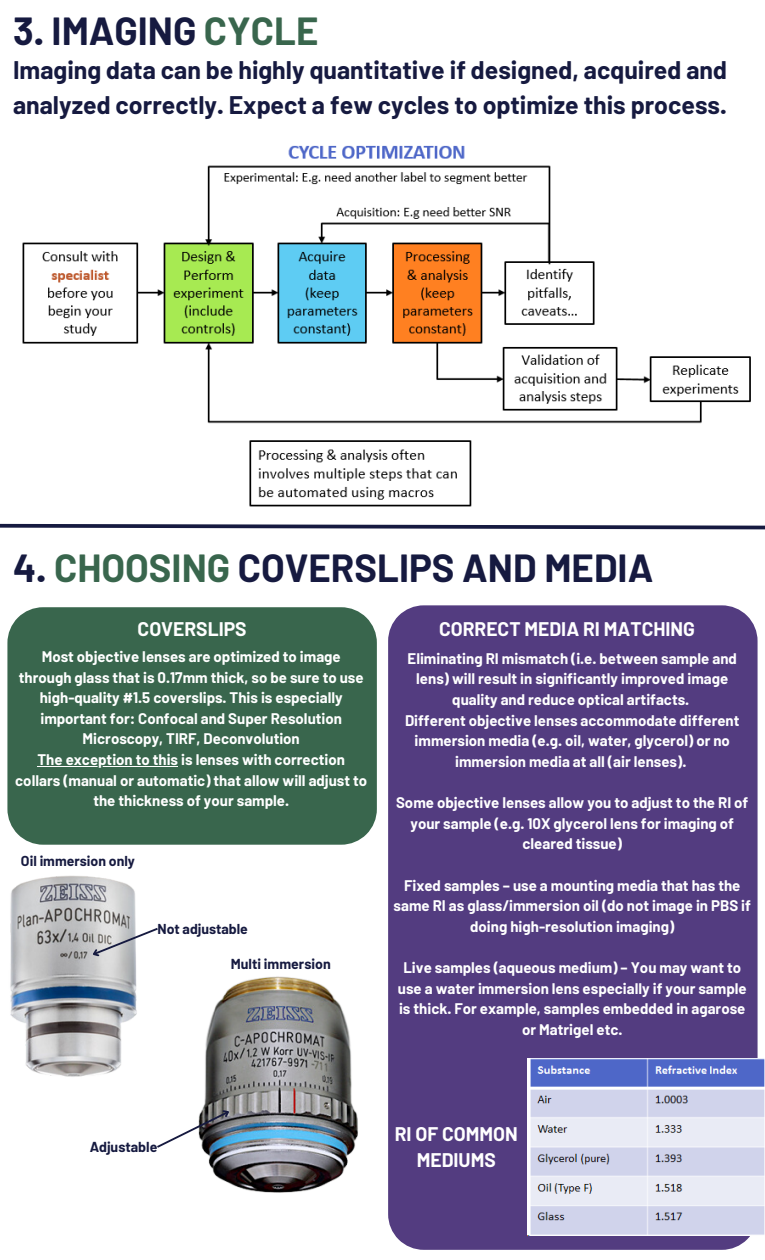
<style>
.page{position:relative;width:765px;height:1260px;background:#fff}
.page>*{position:absolute;margin:0;border:0;box-sizing:border-box;transform-origin:0 0}
.t1{font:700 38.25px "Barlow";color:#161a40}
.t2{font:700 24.88px/34.8px "Barlow";color:#161a40}
.t3{font:700 19.25px/26.2px "Barlow";color:#fff;text-align:center}
.t4{font:700 15px/20.6px "Barlow";color:#fff;text-align:center}
.t5{font:700 14.12px "Barlow";color:#161a40}
.t6{font:700 14px "Barlow";color:#161a40}
.s1{color:#39664d}
</style>
<div class="page">
<svg style="left:0;top:523px;width:765px;height:7px"></svg>
<div style="left:7px;top:607px;width:370px;height:238px;background:#39664d"></div>
<div style="left:388px;top:605px;width:370px;height:645px;background:#533c80"></div>
<img style="left:10px;top:875px;width:127px;height:202px">
<img style="left:202px;top:976px;width:156px;height:217px">
<svg style="left:157px;top:1106px;width:76px;height:43px"></svg>
<svg style="left:89px;top:926px;width:69px;height:34px"></svg>
<img style="left:527px;top:1058px;width:238px;height:177px">
<img style="left:22px;top:145px;width:729px;height:362px">
<hr style="left:38px;top:766px;width:140px;height:1px;background:#fff">
<p class="t1" style="left:13px;top:7px;width:307px">3. IMAGING <span class="s1">CYCLE</span></p>
<p class="t2" style="left:13px;top:52px;width:715px">Imaging data can be highly quantitative if designed, acquired and analyzed correctly. Expect a few cycles to optimize this process.</p>
<p class="t1" style="left:13px;top:544px;width:642px">4. <span class="s1">CHOOSING</span> COVERSLIPS AND MEDIA</p>
<p class="t3" style="left:138px;top:615px;width:111px">COVERSLIPS</p>
<p class="t3" style="left:439px;top:615px;width:257px">CORRECT MEDIA RI MATCHING</p>
<p class="t4" style="left:19px;top:646px;width:346px">Most objective lenses are optimized to image through glass that is 0.17mm thick, so be sure to use high-quality #1.5 coverslips. This is especially important for: Confocal and Super Resolution Microscopy, TIRF, Deconvolution</p>
<p class="t4" style="left:15px;top:749px;width:353px">The exception to this is lenses with correction collars (manual or automatic) that allow will adjust to the thickness of your sample.</p>
<p class="t4" style="left:408px;top:647px;width:331px">Eliminating RI mismatch (i.e. between sample and lens) will result in significantly improved image quality and reduce optical artifacts.</p>
<p class="t4" style="left:405px;top:709px;width:336px">Different objective lenses accommodate different immersion media (e.g. oil, water, glycerol) or no immersion media at all (air lenses).</p>
<p class="t4" style="left:396px;top:792px;width:354px">Some objective lenses allow you to adjust to the RI of your sample (e.g. 10X glycerol lens for imaging of cleared tissue)</p>
<p class="t4" style="left:394px;top:874px;width:359px">Fixed samples – use a mounting media that has the same RI as glass/immersion oil (do not image in PBS if doing high-resolution imaging)</p>
<p class="t4" style="left:398px;top:957px;width:350px">Live samples (aqueous medium) – You may want to use a water immersion lens especially if your sample is thick. For example, samples embedded in agarose or Matrigel etc.</p>
<p class="t6" style="left:21px;top:852px;width:115px">Oil immersion only</p>
<p class="t6" style="left:157px;top:920px;width:92px">Not adjustable</p>
<p class="t5" style="left:231px;top:955px;width:101px">Multi immersion</p>
<p class="t5" style="left:90px;top:1138px;width:69px">Adjustable</p>
<p class="t3" style="left:395px;top:1120px;width:124px">RI OF COMMON<br>MEDIUMS</p>
</div>
